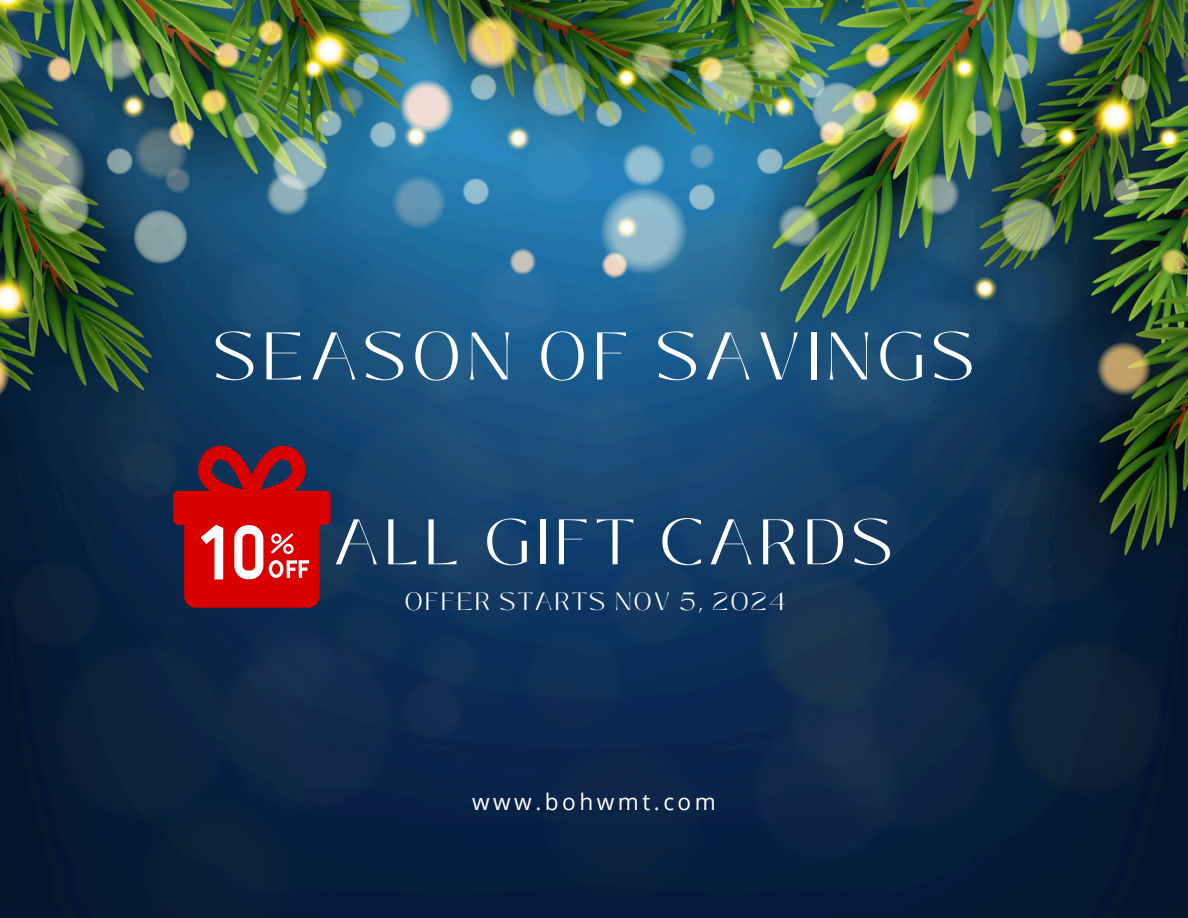
<style>
.page{position:relative;width:1188px;height:918px;background:#fff}
.page>*{position:absolute;margin:0;border:0;box-sizing:border-box;transform-origin:0 0}
.t1{font:300 67.2px "Black Mango";letter-spacing:.075em;color:#fff}
.t2{font:300 63.9px "Black Mango";letter-spacing:.075em;color:#fff}
.t3{font:300 24.9px "Black Mango";letter-spacing:.075em;color:#fff}
.t4{font:22.8px "Open Sans";letter-spacing:.155em;color:#fff}
</style>
<div class="page">
<img style="left:0;top:0;width:1188px;height:207px">
<img style="left:0;top:207px;width:1188px;height:711px">
<svg style="left:173px;top:446px;width:158px;height:162px;background:#aa212a"></svg>
<p class="t1" style="left:213px;top:306px;width:764px">SEASON OF SAVINGS</p>
<h1 class="t2" style="left:334px;top:494px;width:561px">ALL GIFT CARDS</h1>
<h1 class="t3" style="left:405px;top:583px;width:383px">OFFER STARTS NOV 5, 2024</h1>
<h2 class="t4" style="left:472px;top:786px;width:245px">www.bohwmt.com</h2>
</div>
